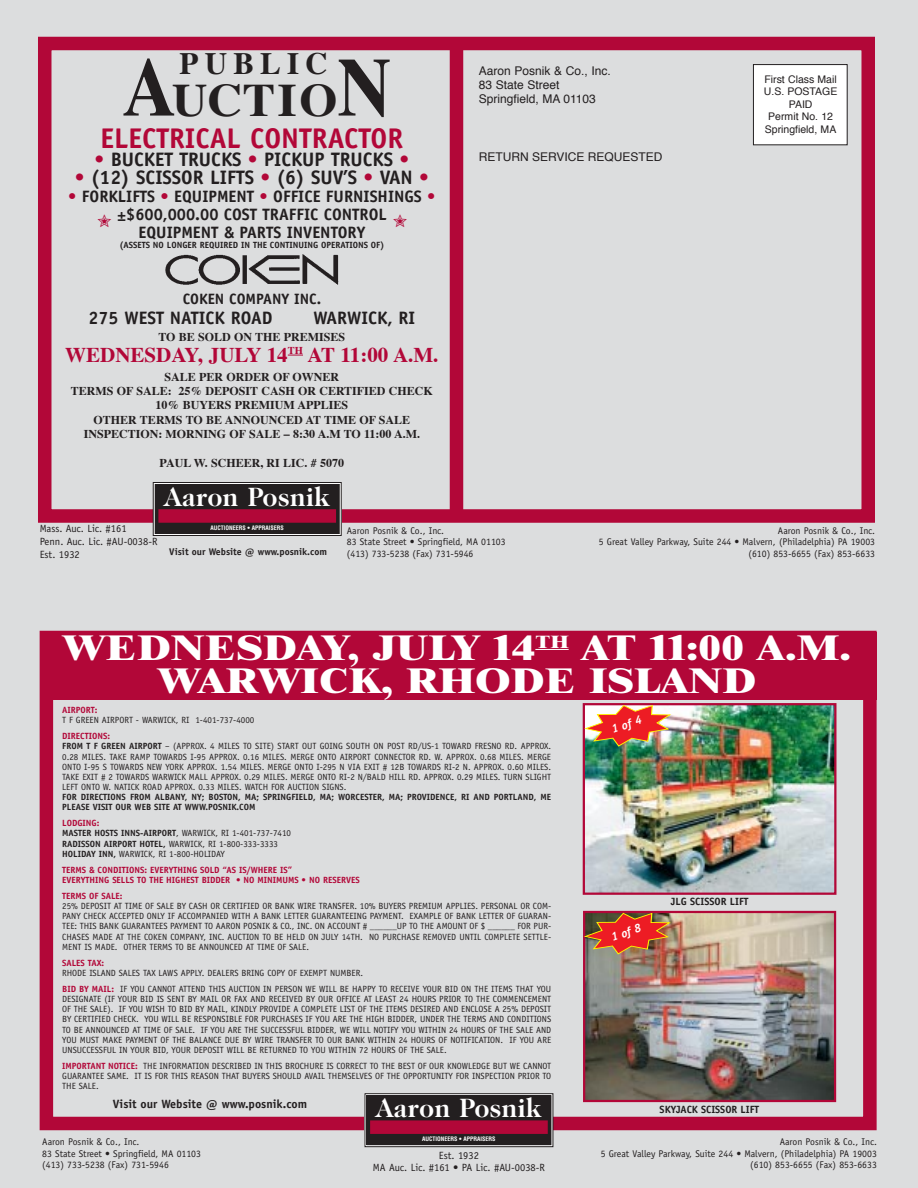
<style>
.page{position:relative;width:918px;height:1188px;background:#dcddde}
.page>*{position:absolute;margin:0;border:0;box-sizing:border-box;transform-origin:0 0}
.t1{font:700 46.65px "Times";letter-spacing:.025em;color:#231f20;scale:1.05 1}
.t2{font:800 34.5px/33px "Times";letter-spacing:.025em;color:#fff;text-align:center;scale:1.22 1}
.t3{font:700 31.05px "Times";letter-spacing:.2em;color:#231f20}
.t4{font:700 28.5px "Officina Sans";color:#b20738}
.t5{font:700 27px "Caslon 224 IT Cby BT";color:#fff}
.t6{font:700 21px "Times";color:#b20738}
.t7{font:700 19.5px "Officina Sans";color:#231f20}
.t8{font:700 18px "Officina Sans";color:#231f20}
.t9{font:700 16.5px/18px "Officina Sans";color:#231f20;text-align:center}
.t10{font:700 15px "Officina Sans";color:#231f20}
.t11{font:700 12px/14.4px "Times";color:#231f20;text-align:center}
.t12{font:12px/14.4px "Helvetica";color:#231f20}
.t13{font:700 12px "Officina Sans";color:#231f20}
.t14{font:italic 700 12px "Officina Sans";color:#fff}
.t15{font:10.5px/12.6px "Officina Sans";color:#231f20;text-align:center}
.t16{font:10.5px/12.6px "Helvetica";color:#231f20;text-align:center}
.t17{font:700 10.5px "Officina Sans";color:#231f20}
.t18{font:9.75px/11.7px "Officina Sans";color:#231f20}
.t19{font:700 9.75px "Officina Sans";color:#231f20}
.t20{font:9px/10.2px "Officina Sans";color:#231f20}
.t21{font:700 9px/10.2px "Officina Sans";color:#231f20}
.t22{font:700 9px/10.2px "Officina Sans";color:#b20738}
.t23{font:700 condensed 6px "Helvetica";color:#fff}
.s1{font-size:82.8px}
.s2{color:#b20738}
.s3{font-weight:700;color:#b20738}
.s4{font-weight:700}
</style>
<div class="page">
<div style="left:40px;top:631px;width:837px;height:499px;border:14px solid #b20738"></div>
<svg style="left:364px;top:1093px;width:190px;height:55px"></svg>
<div style="left:370px;top:1120px;width:178px;height:14px;background:#b20738"></div>
<div style="left:38px;top:37px;width:837px;height:486px;border:14px solid #b20738"></div>
<svg style="left:152px;top:482px;width:190px;height:54px"></svg>
<div style="left:158px;top:509px;width:178px;height:14px;background:#b20738"></div>
<div style="left:450px;top:41px;width:13px;height:479px;background:#b20738"></div>
<div style="left:753px;top:65px;width:94px;height:80px;background:#fff"></div>
<div style="left:753px;top:64px;width:95px;height:81px;border:1px solid #231f20"></div>
<img style="left:586px;top:706px;width:247px;height:186px">
<div style="left:583px;top:703px;width:253px;height:192px;border:2px solid #b20738"></div>
<div style="left:40px;top:632px;width:837px;height:68px;background:#b20738"></div>
<hr style="left:535px;top:649px;width:34px;height:1px;background:#fff">
<div style="left:113px;top:51px;width:287px;height:89px;background:#dcddde"></div>
<svg style="left:288px;top:355px;width:15px;height:1px"></svg>
<img style="left:165px;top:254px;width:174px;height:31px">
<img style="left:586px;top:914px;width:247px;height:185px">
<div style="left:583px;top:911px;width:253px;height:191px;border:2px solid #b20738"></div>
<img style="left:584px;top:705px;width:87px;height:42px">
<img style="left:584px;top:913px;width:87px;height:41px">
<h3 class="t3" style="left:180px;top:51px;width:150px">PUBLIC</h3>
<h1 class="t1" style="left:122px;top:81px;width:258px"><span class="s1">A</span>UCTIO<span class="s1">N</span></h1>
<h3 class="t4" style="left:101px;top:127px;width:304px">ELECTRICAL CONTRACTOR</h3>
<h3 class="t7" style="left:95px;top:152px;width:316px"><span class="s2">•</span> BUCKET TRUCKS <span class="s2">•</span> PICKUP TRUCKS <span class="s2">•</span></h3>
<h3 class="t7" style="left:75px;top:170px;width:356px"><span class="s2">•</span> (12) SCISSOR LIFTS <span class="s2">•</span> (6) SUV’S <span class="s2">•</span> VAN <span class="s2">•</span></h3>
<h3 class="t9" style="left:68px;top:189px;width:369px"><span class="s2">•</span> FORKLIFTS <span class="s2">•</span> EQUIPMENT <span class="s2">•</span> OFFICE FURNISHINGS <span class="s2">• </span>±$600,000.00 COST TRAFFIC CONTROL<br>EQUIPMENT &amp; PARTS INVENTORY</h3>
<p class="t21" style="left:119px;top:241px;width:267px">(ASSETS NO LONGER REQUIRED IN THE CONTINUING OPERATIONS OF)</p>
<h3 class="t10" style="left:183px;top:293px;width:140px">COKEN COMPANY INC.</h3>
<h3 class="t8" style="left:89px;top:311px;width:185px">275 WEST NATICK ROAD</h3>
<h3 class="t8" style="left:313px;top:311px;width:103px">WARWICK, RI</h3>
<h3 class="t11" style="left:159px;top:331px;width:188px">TO BE SOLD ON THE PREMISES</h3>
<h3 class="t6" style="left:65px;top:346px;width:375px">WEDNESDAY, JULY 14<sup>TH</sup> AT 11:00 A.M.</h3>
<h3 class="t11" style="left:71px;top:370px;width:363px">SALE PER ORDER OF OWNER<br>TERMS OF SALE: 25% DEPOSIT CASH OR CERTIFIED CHECK 10% BUYERS PREMIUM APPLIES<br>OTHER TERMS TO BE ANNOUNCED AT TIME OF SALE INSPECTION: MORNING OF SALE – 8:30 A.M TO 11:00 A.M.</h3>
<h3 class="t11" style="left:160px;top:457px;width:186px">PAUL W. SCHEER, RI LIC. # 5070</h3>
<h3 class="t12" style="left:479px;top:64px;width:134px">Aaron Posnik &amp; Co., Inc.<br>83 State Street<br>Springfield, MA 01103</h3>
<h3 class="t12" style="left:479px;top:151px;width:185px">RETURN SERVICE REQUESTED</h3>
<p class="t16" style="left:764px;top:74px;width:75px">First Class Mail<br>U.S. POSTAGE<br>PAID<br>Permit No. 12<br>Springfield, MA</p>
<h3 class="t5" style="left:164px;top:487px;width:168px">Aaron Posnik</h3>
<p class="t23" style="left:211px;top:526px;width:75px">AUCTIONEERS • APPRAISERS</p>
<p class="t19" style="left:169px;top:548px;width:159px">Visit our Website @ www.posnik.com</p>
<p class="t15" style="left:40px;top:523px;width:119px;text-align:left">Mass. Auc. Lic. #161<br>Penn. Auc. Lic. #AU-0038-R<br>Est. 1932</p>
<p class="t18" style="left:347px;top:525px;width:160px">Aaron Posnik &amp; Co., Inc.<br>83 State Street • Springfield, MA 01103 (413) 733-5238 (Fax) 731-5946</p>
<p class="t18" style="left:599px;top:525px;width:278px;text-align:right">Aaron Posnik &amp; Co., Inc.<br>5 Great Valley Parkway, Suite 244 • Malvern, (Philadelphia) PA 19003 (610) 853-6655 (Fax) 853-6633</p>
<h2 class="t2" style="left:63px;top:634px;width:647px">WEDNESDAY, JULY 14<sup>TH</sup> AT 11:00 A.M.<br>WARWICK, RHODE ISLAND</h2>
<p class="t22" style="left:62px;top:706px;width:37px">AIRPORT:</p>
<p class="t20" style="left:62px;top:716px;width:194px">T F GREEN AIRPORT - WARWICK, RI 1-401-737-4000</p>
<p class="t20" style="left:62px;top:732px;width:490px"><span class="s3">DIRECTIONS:<br></span><span class="s4">FROM T F GREEN AIRPORT</span> – (APPROX. 4 MILES TO SITE) START OUT GOING SOUTH ON POST RD/US-1 TOWARD FRESNO RD. APPROX.<br>0.28 MILES. TAKE RAMP TOWARDS I-95 APPROX. 0.16 MILES. MERGE ONTO AIRPORT CONNECTOR RD. W. APPROX. 0.68 MILES. MERGE ONTO I-95 S TOWARDS NEW YORK APPROX. 1.54 MILES. MERGE ONTO I-295 N VIA EXIT # 12B TOWARDS RI-2 N. APPROX. 0.60 MILES.<br>TAKE EXIT # 2 TOWARDS WARWICK MALL APPROX. 0.29 MILES. MERGE ONTO RI-2 N/BALD HILL RD. APPROX. 0.29 MILES. TURN SLIGHT LEFT ONTO W. NATICK ROAD APPROX. 0.33 MILES. WATCH FOR AUCTION SIGNS.</p>
<p class="t21" style="left:62px;top:793px;width:490px">FOR DIRECTIONS FROM ALBANY, NY; BOSTON, MA; SPRINGFIELD, MA; WORCESTER, MA; PROVIDENCE, RI AND PORTLAND, ME<br>PLEASE VISIT OUR WEB SITE AT WWW.POSNIK.COM</p>
<p class="t20" style="left:62px;top:819px;width:230px"><span class="s3">LODGING:<br></span><span class="s4">MASTER HOSTS INNS-AIRPORT</span>, WARWICK, RI 1-401-737-7410<br><span class="s4">RADISSON AIRPORT HOTEL,</span> WARWICK, RI 1-800-333-3333<br><span class="s4">HOLIDAY INN,</span> WARWICK, RI 1-800-HOLIDAY</p>
<p class="t22" style="left:62px;top:865px;width:299px">TERMS &amp; CONDITIONS: EVERYTHING SOLD “AS IS/WHERE IS”<br>EVERYTHING SELLS TO THE HIGHEST BIDDER • NO MINIMUMS • NO RESERVES</p>
<p class="t22" style="left:62px;top:892px;width:62px">TERMS OF SALE:</p>
<p class="t20" style="left:62px;top:902px;width:490px;text-align:justify">25% DEPOSIT AT TIME OF SALE BY CASH OR CERTIFIED OR BANK WIRE TRANSFER. 10% BUYERS PREMIUM APPLIES. PERSONAL OR COM-PANY CHECK ACCEPTED ONLY IF ACCOMPANIED WITH A BANK LETTER GUARANTEEING PAYMENT. EXAMPLE OF BANK LETTER OF GUARAN-TEE: THIS BANK GUARANTEES PAYMENT TO AARON POSNIK &amp; CO., INC. ON ACCOUNT # ______UP TO THE AMOUNT OF $ ______ FOR PUR-CHASES MADE AT THE COKEN COMPANY, INC. AUCTION TO BE HELD ON JULY 14TH. NO PURCHASE REMOVED UNTIL COMPLETE SETTLE-MENT IS MADE. OTHER TERMS TO BE ANNOUNCED AT TIME OF SALE.</p>
<p class="t22" style="left:62px;top:958px;width:43px">SALES TAX:</p>
<p class="t20" style="left:62px;top:966px;width:490px;line-height:16.2px">RHODE ISLAND SALES TAX LAWS APPLY. DEALERS BRING COPY OF EXEMPT NUMBER.<br><span class="s3">BID BY MAIL:</span> IF YOU CANNOT ATTEND THIS AUCTION IN PERSON WE WILL BE HAPPY TO RECEIVE YOUR BID ON THE ITEMS THAT YOU</p>
<p class="t20" style="left:62px;top:995px;width:490px;text-align:justify">DESIGNATE (IF YOUR BID IS SENT BY MAIL OR FAX AND RECEIVED BY OUR OFFICE AT LEAST 24 HOURS PRIOR TO THE COMMENCEMENT OF THE SALE). IF YOU WISH TO BID BY MAIL, KINDLY PROVIDE A COMPLETE LIST OF THE ITEMS DESIRED AND ENCLOSE A 25% DEPOSIT BY CERTIFIED CHECK. YOU WILL BE RESPONSIBLE FOR PURCHASES IF YOU ARE THE HIGH BIDDER, UNDER THE TERMS AND CONDITIONS TO BE ANNOUNCED AT TIME OF SALE. IF YOU ARE THE SUCCESSFUL BIDDER, WE WILL NOTIFY YOU WITHIN 24 HOURS OF THE SALE AND YOU MUST MAKE PAYMENT OF THE BALANCE DUE BY WIRE TRANSFER TO OUR BANK WITHIN 24 HOURS OF NOTIFICATION. IF YOU ARE UNSUCCESSFUL IN YOUR BID, YOUR DEPOSIT WILL BE RETURNED TO YOU WITHIN 72 HOURS OF THE SALE.</p>
<p class="t20" style="left:62px;top:1062px;width:490px;text-align:justify"><span class="s3">IMPORTANT NOTICE:</span> THE INFORMATION DESCRIBED IN THIS BROCHURE IS CORRECT TO THE BEST OF OUR KNOWLEDGE BUT WE CANNOT GUARANTEE SAME. IT IS FOR THIS REASON THAT BUYERS SHOULD AVAIL THEMSELVES OF THE OPPORTUNITY FOR INSPECTION PRIOR TO THE SALE.</p>
<h3 class="t14" style="left:610px;top:725px;width:33px;rotate:-20deg">1 of 4</h3>
<h3 class="t14" style="left:610px;top:933px;width:33px;rotate:-20deg">1 of 8</h3>
<p class="t17" style="left:671px;top:898px;width:79px">JLG SCISSOR LIFT</p>
<h3 class="t5" style="left:376px;top:1098px;width:168px">Aaron Posnik</h3>
<p class="t23" style="left:422px;top:1137px;width:75px">AUCTIONEERS • APPRAISERS</p>
<h3 class="t13" style="left:113px;top:1100px;width:196px">Visit our Website @ www.posnik.com</h3>
<p class="t18" style="left:42px;top:1137px;width:160px">Aaron Posnik &amp; Co., Inc.<br>83 State Street • Springfield, MA 01103 (413) 733-5238 (Fax) 731-5946</p>
<p class="t18" style="left:601px;top:1137px;width:278px;text-align:right">Aaron Posnik &amp; Co., Inc.<br>5 Great Valley Parkway, Suite 244 • Malvern, (Philadelphia) PA 19003 (610) 853-6655 (Fax) 853-6633</p>
<p class="t17" style="left:660px;top:1105px;width:101px">SKYJACK SCISSOR LIFT</p>
<p class="t15" style="left:373px;top:1150px;width:174px">Est. 1932<br>MA Auc. Lic. #161 • PA Lic. #AU-0038-R</p>
</div>
